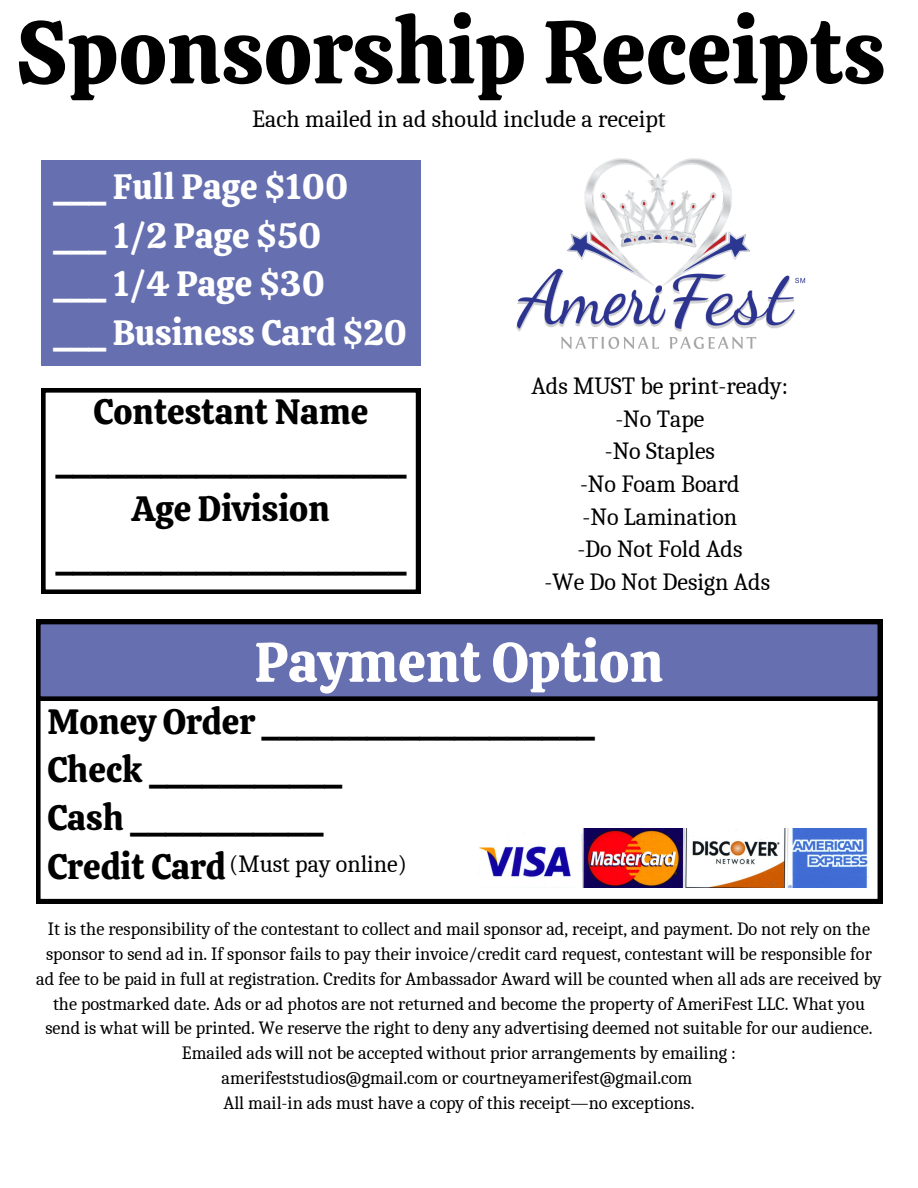
<style>
.page{position:relative;width:918px;height:1188px;background:#fff}
.page>*{position:absolute;margin:0;border:0;box-sizing:border-box;transform-origin:0 0}
.t1{font:88.95px "Calistoga";color:#000}
.t2{font:55.8px "Calistoga";color:#fff}
.t3{font:35.1px/48.3px "Calistoga";color:#000;text-align:center}
.t4{font:35.1px/48.3px "Calistoga";color:#fff}
.t5{font:24px/32.7px "Caladea";color:#000;text-align:center}
.t6{font:18.3px/24.8px "Caladea";color:#000;text-align:center}
.s1{font-family:"Calistoga";font-size:35.1px}
</style>
<div class="page">
<div style="left:41px;top:160px;width:379px;height:206px;background:#666fb0"></div>
<svg style="left:41px;top:388px;width:379px;height:206px"></svg>
<svg style="left:36px;top:701px;width:846px;height:202px"></svg>
<svg style="left:36px;top:620px;width:846px;height:81px;background:#59619a"></svg>
<img style="left:478px;top:828px;width:390px;height:60px">
<img style="left:516px;top:158px;width:290px;height:191px">
<h1 class="t1" style="left:16px;top:-6px;width:871px">Sponsorship Receipts</h1>
<h3 class="t5" style="left:252px;top:103px;width:415px">Each mailed in ad should include a receipt</h3>
<h3 class="t4" style="left:54px;top:163px;width:355px">___ Full Page $100 ___ 1/2 Page $50<br>___ 1/4 Page $30<br>___ Business Card $20</h3>
<h3 class="t3" style="left:56px;top:388px;width:352px">Contestant Name ____________________<br>Age Division ____________________</h3>
<h3 class="t5" style="left:532px;top:370px;width:258px">Ads MUST be print-ready: -No Tape<br>-No Staples<br>-No Foam Board<br>-No Lamination<br>-Do Not Fold Ads<br>-We Do Not Design Ads</h3>
<h2 class="t2" style="left:254px;top:626px;width:411px">Payment Option</h2>
<h3 class="t3" style="left:47px;top:697px;width:549px;text-align:left">Money Order ___________________<br>Check ___________<br>Cash ___________</h3>
<h3 class="t5" style="left:47px;top:848px;width:361px"><span class="s1">Credit Card</span>(Must pay online)</h3>
<p class="t6" style="left:36px;top:917px;width:847px">It is the responsibility of the contestant to collect and mail sponsor ad, receipt, and payment. Do not rely on the sponsor to send ad in. If sponsor fails to pay their invoice/credit card request, contestant will be responsible for ad fee to be paid in full at registration. Credits for Ambassador Award will be counted when all ads are received by the postmarked date. Ads or ad photos are not returned and become the property of AmeriFest LLC. What you send is what will be printed. We reserve the right to deny any advertising deemed not suitable for our audience.<br>Emailed ads will not be accepted without prior arrangements by emailing :<br>amerifeststudios@gmail.com or courtneyamerifest@gmail.com<br>All mail-in ads must have a copy of this receipt—no exceptions.</p>
</div>
